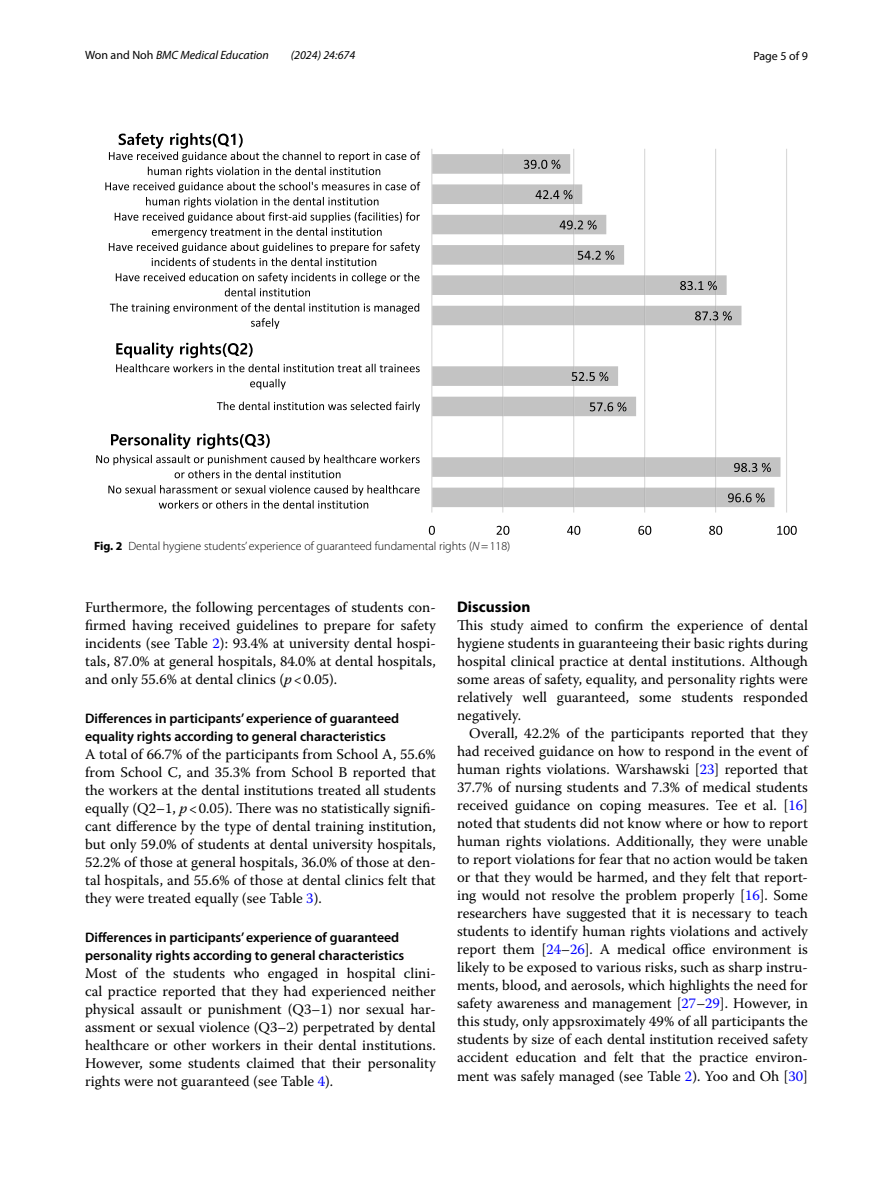
<style>
.page{position:relative;width:893px;height:1187px;background:#fff}
.page>*{position:absolute;margin:0;border:0;box-sizing:border-box;transform-origin:0 0}
.t1{font:700 15.45px "Myriad Pro";color:#000}
.t2{font:14.7px/18px "Warnock Pro";color:#000;text-align:justify}
.t3{font:600 13.8px/18px "Myriad Pro";color:#000}
.t4{font:300 12px "Myriad Pro";color:#000}
.t5{font:italic 12px "Myriad Pro";color:#000}
.t6{font:12px "Myriad Pro";color:#000}
.s1{font-style:normal}
.s2{font-weight:700}
.s3{font-style:italic}
.s4{color:#00f}
</style>
<div class="page">
<hr style="left:502px;top:149px;width:1px;height:363px;background:#d9d9d9">
<hr style="left:573px;top:149px;width:1px;height:363px;background:#d9d9d9">
<hr style="left:644px;top:149px;width:1px;height:363px;background:#d9d9d9">
<hr style="left:715px;top:149px;width:1px;height:363px;background:#d9d9d9">
<hr style="left:786px;top:149px;width:1px;height:363px;background:#d9d9d9">
<svg style="left:432px;top:154px;width:348px;height:353px"></svg>
<svg style="left:502px;top:154px;width:1px;height:20px"></svg>
<svg style="left:502px;top:184px;width:1px;height:20px"></svg>
<svg style="left:502px;top:215px;width:1px;height:19px"></svg>
<svg style="left:502px;top:245px;width:1px;height:20px"></svg>
<svg style="left:644px;top:275px;width:1px;height:20px"></svg>
<svg style="left:573px;top:275px;width:1px;height:20px"></svg>
<svg style="left:502px;top:275px;width:1px;height:20px"></svg>
<svg style="left:644px;top:306px;width:1px;height:19px"></svg>
<svg style="left:573px;top:306px;width:1px;height:19px"></svg>
<svg style="left:502px;top:306px;width:1px;height:19px"></svg>
<svg style="left:502px;top:366px;width:1px;height:20px"></svg>
<svg style="left:573px;top:396px;width:1px;height:20px"></svg>
<svg style="left:502px;top:396px;width:1px;height:20px"></svg>
<svg style="left:715px;top:457px;width:1px;height:20px"></svg>
<svg style="left:644px;top:457px;width:1px;height:20px"></svg>
<svg style="left:573px;top:457px;width:1px;height:20px"></svg>
<svg style="left:502px;top:457px;width:1px;height:20px"></svg>
<svg style="left:715px;top:487px;width:1px;height:20px"></svg>
<svg style="left:644px;top:487px;width:1px;height:20px"></svg>
<svg style="left:573px;top:487px;width:1px;height:20px"></svg>
<svg style="left:502px;top:487px;width:1px;height:20px"></svg>
<hr style="left:431px;top:149px;width:1px;height:363px;background:#d9d9d9">
<svg style="left:728px;top:493px;width:37px;height:9px"></svg>
<svg style="left:734px;top:463px;width:37px;height:9px"></svg>
<svg style="left:590px;top:402px;width:36px;height:9px"></svg>
<svg style="left:572px;top:366px;width:36px;height:20px"></svg>
<svg style="left:695px;top:306px;width:37px;height:19px"></svg>
<svg style="left:680px;top:275px;width:37px;height:20px"></svg>
<svg style="left:573px;top:245px;width:41px;height:20px"></svg>
<svg style="left:560px;top:215px;width:37px;height:19px"></svg>
<svg style="left:535px;top:184px;width:39px;height:20px"></svg>
<svg style="left:524px;top:160px;width:36px;height:9px"></svg>
<svg style="left:429px;top:525px;width:6px;height:10px"></svg>
<svg style="left:497px;top:525px;width:12px;height:10px"></svg>
<svg style="left:567px;top:525px;width:13px;height:10px"></svg>
<svg style="left:638px;top:525px;width:13px;height:10px"></svg>
<svg style="left:709px;top:525px;width:13px;height:10px"></svg>
<svg style="left:777px;top:525px;width:20px;height:10px"></svg>
<svg style="left:108px;top:485px;width:312px;height:23px"></svg>
<svg style="left:217px;top:401px;width:203px;height:11px"></svg>
<svg style="left:116px;top:364px;width:304px;height:8px"></svg>
<svg style="left:250px;top:379px;width:36px;height:10px"></svg>
<svg style="left:110px;top:303px;width:309px;height:26px"></svg>
<svg style="left:116px;top:273px;width:303px;height:23px"></svg>
<svg style="left:116px;top:342px;width:58px;height:16px"></svg>
<svg style="left:180px;top:342px;width:73px;height:16px"></svg>
<svg style="left:96px;top:433px;width:324px;height:45px"></svg>
<svg style="left:105px;top:133px;width:315px;height:133px"></svg>
<p class="t5" style="left:85px;top:48px;width:185px"><span class="s1">Won and Noh</span> BMC Medical Education</p>
<p class="t5" style="left:291px;top:48px;width:66px">(2024) 24:674</p>
<p class="t6" style="left:753px;top:48px;width:56px">Page 5 of 9</p>
<p class="t4" style="left:94px;top:539px;width:418px"><span class="s2">Fig. 2</span> Dental hygiene students’ experience of guaranteed fundamental rights (<span class="s3">N</span>=118)</p>
<p class="t2" style="left:85px;top:597px;width:352px">Furthermore, the following percentages of students con&shy;firmed having received guidelines to prepare for safety incidents (see Table <span class="s4">2</span>): 93.4% at university dental hospi&shy;tals, 87.0% at general hospitals, 84.0% at dental hospitals, and only 55.6% at dental clinics (<span class="s3">p</span>&lt;0.05).</p>
<p class="t3" style="left:85px;top:708px;width:316px">Differences in participants’ experience of guaranteed equality rights according to general characteristics</p>
<p class="t2" style="left:85px;top:744px;width:352px">A total of 66.7% of the participants from School A, 55.6% from School C, and 35.3% from School B reported that the workers at the dental institutions treated all students equally (Q2–1, <span class="s3">p</span>&lt;0.05). There was no statistically signifi&shy;cant difference by the type of dental training institution, but only 59.0% of students at dental university hospitals, 52.2% of those at general hospitals, 36.0% of those at den&shy;tal hospitals, and 55.6% of those at dental clinics felt that they were treated equally (see Table <span class="s4">3</span>).</p>
<p class="t3" style="left:85px;top:928px;width:321px">Differences in participants’ experience of guaranteed personality rights according to general characteristics</p>
<p class="t2" style="left:85px;top:964px;width:352px">Most of the students who engaged in hospital clini&shy;cal practice reported that they had experienced neither physical assault or punishment (Q3–1) nor sexual har&shy;assment or sexual violence (Q3–2) perpetrated by dental healthcare or other workers in their dental institutions.<br>However, some students claimed that their personality rights were not guaranteed (see Table <span class="s4">4</span>).</p>
<p class="t1" style="left:457px;top:597px;width:75px">Discussion</p>
<p class="t2" style="left:457px;top:616px;width:352px">This study aimed to confirm the experience of dental hygiene students in guaranteeing their basic rights during hospital clinical practice at dental institutions. Although some areas of safety, equality, and personality rights were relatively well guaranteed, some students responded negatively.</p>
<p class="t2" style="left:457px;top:724px;width:352px;text-indent:12px">Overall, 42.2% of the participants reported that they had received guidance on how to respond in the event of human rights violations. Warshawski [<span class="s4">23</span>] reported that 37.7% of nursing students and 7.3% of medical students received guidance on coping measures. Tee et al. [<span class="s4">16</span>] noted that students did not know where or how to report human rights violations. Additionally, they were unable to report violations for fear that no action would be taken or that they would be harmed, and they felt that report&shy;ing would not resolve the problem properly [<span class="s4">16</span>]. Some researchers have suggested that it is necessary to teach students to identify human rights violations and actively report them [<span class="s4">24</span>–<span class="s4">26</span>]. A medical office environment is likely to be exposed to various risks, such as sharp instru&shy;ments, blood, and aerosols, which highlights the need for safety awareness and management [<span class="s4">27</span>–<span class="s4">29</span>]. However, in this study, only appsroximately 49% of all participants the students by size of each dental institution received safety accident education and felt that the practice environ&shy;ment was safely managed (see Table <span class="s4">2</span>). Yoo and Oh [<span class="s4">30</span>]</p>
</div>
